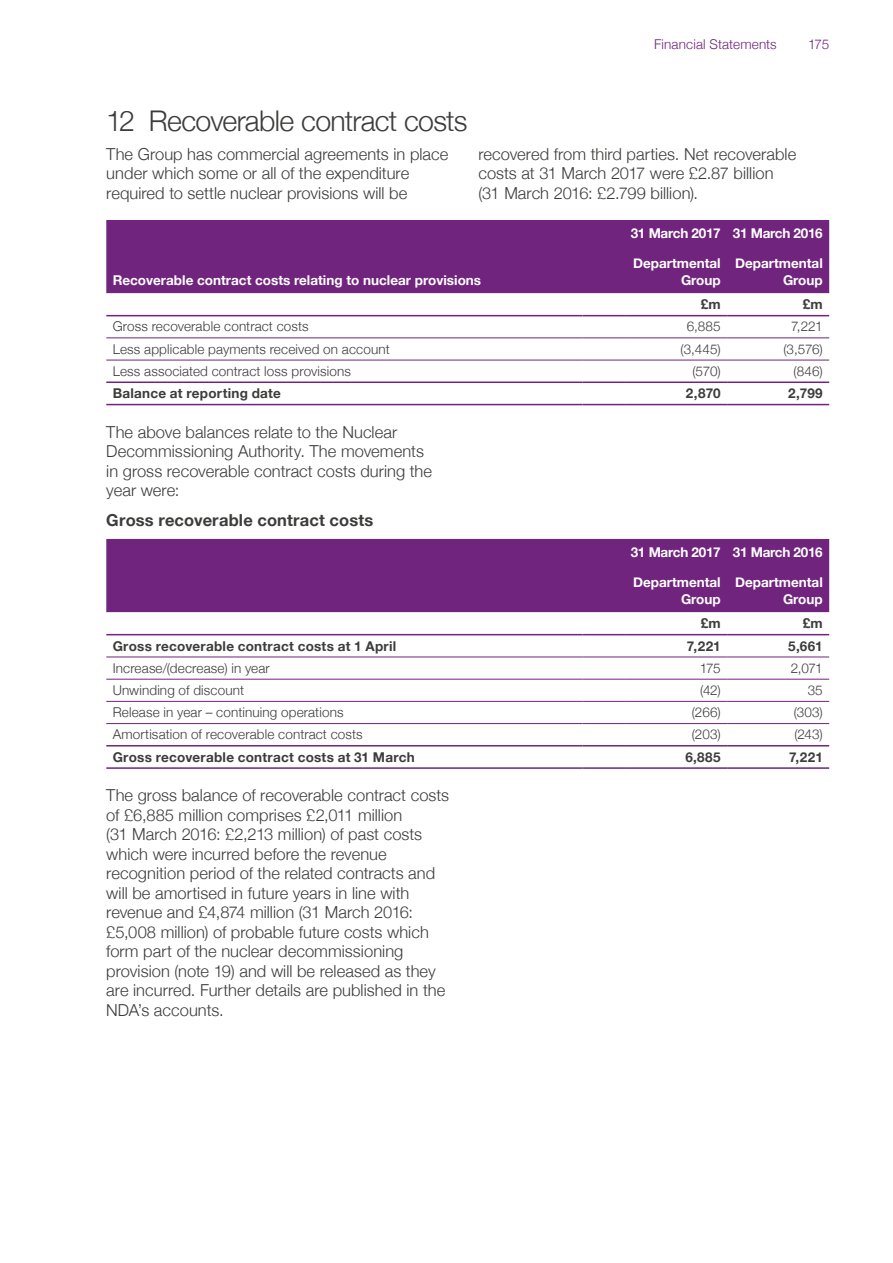
<style>
.page{position:relative;width:893px;height:1263px;background:#fff}
.page>*{position:absolute;margin:0;border:0;box-sizing:border-box;transform-origin:0 0}
.t1{font:300 28.5px "Helvetica Neue";letter-spacing:-.025em;color:#3c3c3b}
.Body_copy{font:300 16.5px/19.5px "Helvetica Neue";letter-spacing:.005em;color:#3c3c3b}
.Para_sub_heading{font:700 16.5px "Helvetica Neue";letter-spacing:.01em;color:#3c3c3b}
.Table_left{font:300 13.5px "Helvetica Neue";letter-spacing:.01em;color:#3c3c3b}
.Table_header{font:700 13.5px/16.5px "Helvetica Neue";color:#fff;text-align:right}
.Table_left-2{font:700 13.5px "Helvetica Neue";letter-spacing:.02em;color:#3c3c3b}
.Table_right{font:300 13.5px "Helvetica Neue";letter-spacing:-.005em;color:#3c3c3b}
.Table_header-2{font:700 13.5px "Helvetica Neue";letter-spacing:-.02em;color:#fff}
.Table_right-2{font:700 13.5px "Helvetica Neue";letter-spacing:.02em;color:#3c3c3b}
.t2{font:300 13.5px "Helvetica Neue";letter-spacing:.01em;color:#70247d}
</style>
<div class="page">
<div style="left:106px;top:220px;width:723px;height:73px;background:#70247d"></div>
<svg style="left:106px;top:293px;width:723px;height:111px"></svg>
<hr style="left:106px;top:337px;width:477px;height:1px;background:#70247d">
<hr style="left:583px;top:337px;width:42px;height:1px;background:#70247d">
<hr style="left:625px;top:337px;width:102px;height:1px;background:#70247d">
<hr style="left:727px;top:337px;width:102px;height:1px;background:#70247d">
<hr style="left:106px;top:381px;width:477px;height:2px;background:#70247d">
<hr style="left:583px;top:381px;width:42px;height:2px;background:#70247d">
<hr style="left:625px;top:381px;width:102px;height:2px;background:#70247d">
<hr style="left:727px;top:381px;width:102px;height:2px;background:#70247d">
<hr style="left:106px;top:404px;width:477px;height:1px;background:#70247d">
<hr style="left:583px;top:404px;width:42px;height:1px;background:#70247d">
<hr style="left:625px;top:404px;width:102px;height:1px;background:#70247d">
<hr style="left:727px;top:404px;width:102px;height:1px;background:#70247d">
<hr style="left:106px;top:315px;width:477px;height:1px;background:#70247d">
<hr style="left:583px;top:315px;width:42px;height:1px;background:#70247d">
<hr style="left:625px;top:315px;width:102px;height:1px;background:#70247d">
<hr style="left:727px;top:315px;width:102px;height:1px;background:#70247d">
<hr style="left:106px;top:360px;width:477px;height:1px;background:#70247d">
<hr style="left:583px;top:360px;width:42px;height:1px;background:#70247d">
<hr style="left:625px;top:360px;width:102px;height:1px;background:#70247d">
<hr style="left:727px;top:360px;width:102px;height:1px;background:#70247d">
<div style="left:106px;top:539px;width:723px;height:73px;background:#70247d"></div>
<svg style="left:106px;top:612px;width:723px;height:135px"></svg>
<hr style="left:106px;top:657px;width:477px;height:1px;background:#70247d">
<hr style="left:583px;top:657px;width:42px;height:1px;background:#70247d">
<hr style="left:625px;top:657px;width:102px;height:1px;background:#70247d">
<hr style="left:727px;top:657px;width:102px;height:1px;background:#70247d">
<hr style="left:106px;top:701px;width:477px;height:1px;background:#70247d">
<hr style="left:583px;top:701px;width:42px;height:1px;background:#70247d">
<hr style="left:625px;top:701px;width:102px;height:1px;background:#70247d">
<hr style="left:727px;top:701px;width:102px;height:1px;background:#70247d">
<hr style="left:106px;top:745px;width:477px;height:1px;background:#70247d">
<hr style="left:583px;top:745px;width:42px;height:1px;background:#70247d">
<hr style="left:625px;top:745px;width:102px;height:1px;background:#70247d">
<hr style="left:727px;top:745px;width:102px;height:1px;background:#70247d">
<hr style="left:106px;top:767px;width:477px;height:2px;background:#70247d">
<hr style="left:583px;top:767px;width:42px;height:2px;background:#70247d">
<hr style="left:625px;top:767px;width:102px;height:2px;background:#70247d">
<hr style="left:727px;top:767px;width:102px;height:2px;background:#70247d">
<hr style="left:106px;top:634px;width:477px;height:1px;background:#70247d">
<hr style="left:583px;top:634px;width:42px;height:1px;background:#70247d">
<hr style="left:625px;top:634px;width:102px;height:1px;background:#70247d">
<hr style="left:727px;top:634px;width:102px;height:1px;background:#70247d">
<hr style="left:106px;top:679px;width:477px;height:1px;background:#70247d">
<hr style="left:583px;top:679px;width:42px;height:1px;background:#70247d">
<hr style="left:625px;top:679px;width:102px;height:1px;background:#70247d">
<hr style="left:727px;top:679px;width:102px;height:1px;background:#70247d">
<hr style="left:106px;top:723px;width:477px;height:1px;background:#70247d">
<hr style="left:583px;top:723px;width:42px;height:1px;background:#70247d">
<hr style="left:625px;top:723px;width:102px;height:1px;background:#70247d">
<hr style="left:727px;top:723px;width:102px;height:1px;background:#70247d">
<p class="t2" style="left:654px;top:34px;width:124px">Financial Statements</p>
<p class="t2" style="left:808px;top:34px;width:22px">175</p>
<p class="t1" style="left:106px;top:98px;width:363px">12 Recoverable contract costs</p>
<p class="Body_copy" style="left:106px;top:143px;width:344px">The Group has commercial agreements in place under which some or all of the expenditure required to settle nuclear provisions will be</p>
<p class="Body_copy" style="left:478px;top:143px;width:319px">recovered from third parties. Net recoverable costs at 31 March 2017 were £2.87 billion (31 March 2016: £2.799 billion).</p>
<p class="Table_header" style="left:113px;top:271px;width:370px">Recoverable contract costs relating to nuclear provisions</p>
<p class="Table_header-2" style="left:631px;top:225px;width:92px">31 March 2017</p>
<p class="Table_header" style="left:633px;top:255px;width:89px">Departmental<br>Group</p>
<p class="Table_header-2" style="left:733px;top:225px;width:92px">31 March 2016</p>
<p class="Table_header" style="left:735px;top:255px;width:89px">Departmental<br>Group</p>
<p class="Table_right-2" style="left:701px;top:296px;width:22px">£m</p>
<p class="Table_right-2" style="left:803px;top:296px;width:22px">£m</p>
<p class="Table_left" style="left:113px;top:316px;width:197px">Gross recoverable contract costs</p>
<p class="Table_right" style="left:687px;top:316px;width:35px">6,885</p>
<p class="Table_right" style="left:791px;top:316px;width:33px">7,221</p>
<p class="Table_left" style="left:113px;top:338px;width:279px">Less applicable payments received on account</p>
<p class="Table_right" style="left:681px;top:338px;width:42px">(3,445)</p>
<p class="Table_right" style="left:783px;top:338px;width:41px">(3,576)</p>
<p class="Table_left" style="left:113px;top:360px;width:240px">Less associated contract loss provisions</p>
<p class="Table_right" style="left:692px;top:360px;width:30px">(570)</p>
<p class="Table_right" style="left:794px;top:360px;width:31px">(846)</p>
<p class="Table_left-2" style="left:113px;top:385px;width:170px">Balance at reporting date</p>
<p class="Table_right-2" style="left:686px;top:385px;width:36px">2,870</p>
<p class="Table_right-2" style="left:788px;top:385px;width:36px">2,799</p>
<p class="Body_copy" style="left:106px;top:421px;width:327px">The above balances relate to the Nuclear Decommissioning Authority. The movements in gross recoverable contract costs during the year were:</p>
<p class="Para_sub_heading" style="left:106px;top:510px;width:269px">Gross recoverable contract costs</p>
<p class="Table_header-2" style="left:631px;top:544px;width:92px">31 March 2017</p>
<p class="Table_header" style="left:633px;top:574px;width:89px">Departmental<br>Group</p>
<p class="Table_header-2" style="left:733px;top:544px;width:92px">31 March 2016</p>
<p class="Table_header" style="left:735px;top:574px;width:89px">Departmental<br>Group</p>
<p class="Table_right-2" style="left:701px;top:615px;width:22px">£m</p>
<p class="Table_right-2" style="left:803px;top:615px;width:22px">£m</p>
<p class="Table_left-2" style="left:113px;top:637px;width:285px">Gross recoverable contract costs at 1 April</p>
<p class="Table_right-2" style="left:687px;top:637px;width:35px">7,221</p>
<p class="Table_right-2" style="left:788px;top:637px;width:36px">5,661</p>
<p class="Table_left" style="left:113px;top:657px;width:159px">Increase/(decrease) in year</p>
<p class="Table_right" style="left:700px;top:657px;width:22px">175</p>
<p class="Table_right" style="left:791px;top:657px;width:34px">2,071</p>
<p class="Table_left" style="left:113px;top:679px;width:133px">Unwinding of discount</p>
<p class="Table_right" style="left:700px;top:679px;width:22px">(42)</p>
<p class="Table_right" style="left:808px;top:679px;width:17px">35</p>
<p class="Table_left" style="left:113px;top:701px;width:232px">Release in year – continuing operations</p>
<p class="Table_right" style="left:692px;top:701px;width:30px">(266)</p>
<p class="Table_right" style="left:794px;top:701px;width:31px">(303)</p>
<p class="Table_left" style="left:113px;top:724px;width:251px">Amortisation of recoverable contract costs</p>
<p class="Table_right" style="left:692px;top:724px;width:30px">(203)</p>
<p class="Table_right" style="left:794px;top:724px;width:30px">(243)</p>
<p class="Table_left-2" style="left:113px;top:748px;width:304px">Gross recoverable contract costs at 31 March</p>
<p class="Table_right-2" style="left:685px;top:748px;width:37px">6,885</p>
<p class="Table_right-2" style="left:789px;top:748px;width:35px">7,221</p>
<p class="Body_copy" style="left:106px;top:784px;width:344px">The gross balance of recoverable contract costs of £6,885 million comprises £2,011 million<br>(31 March 2016: £2,213 million) of past costs which were incurred before the revenue recognition period of the related contracts and will be amortised in future years in line with revenue and £4,874 million (31 March 2016: £5,008 million) of probable future costs which form part of the nuclear decommissioning provision (note 19) and will be released as they are incurred. Further details are published in the NDA’s accounts.</p>
</div>
